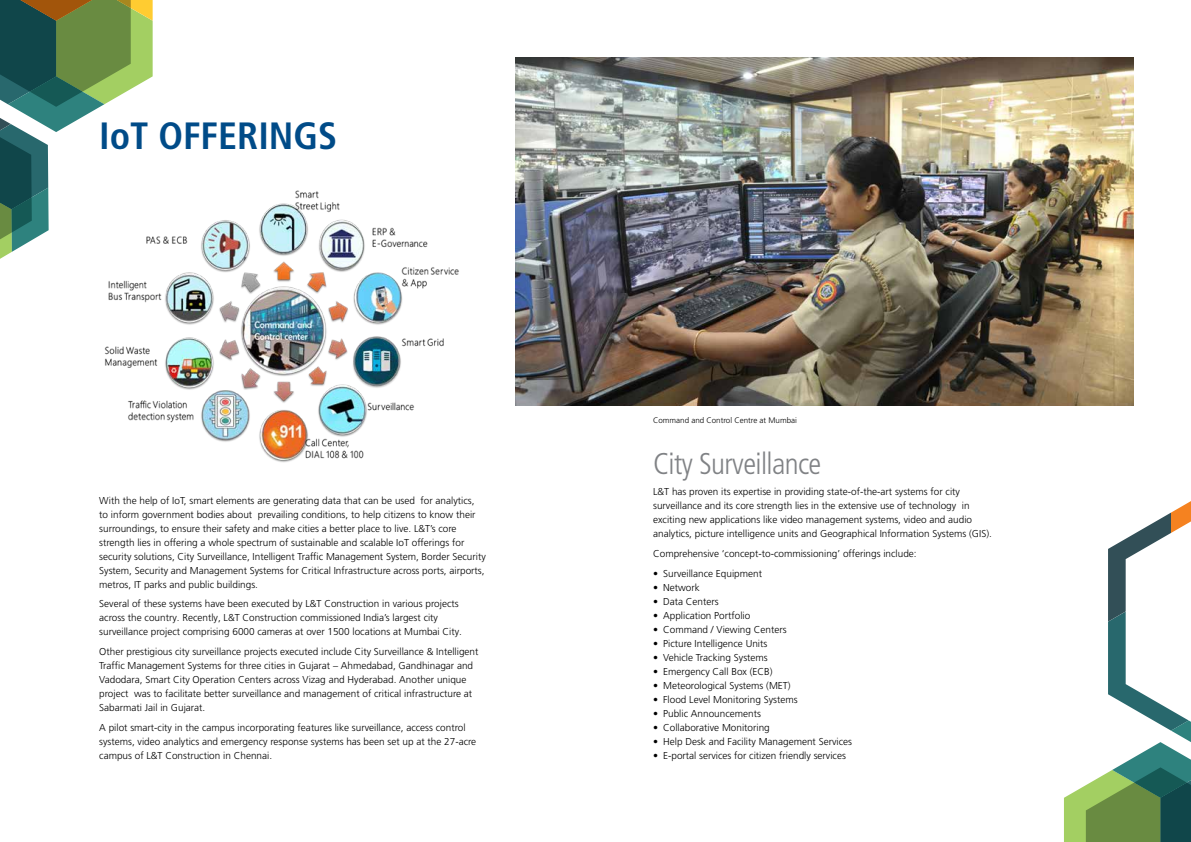
<style>
.page{position:relative;width:1191px;height:842px;background:#fff}
.page>*{position:absolute;margin:0;border:0;box-sizing:border-box;transform-origin:0 0}
.t1{font:700 condensed 38px "Frutiger LT Pro";color:#004b88}
.t2{font:300 condensed 30px "Frutiger LT Pro";letter-spacing:-.02em;color:#808285}
.t3{font:300 10px/14px "Frutiger LT Pro";color:#000}
.t4{font:300 8px "Frutiger LT Pro";color:#000}
</style>
<div class="page">
<svg style="left:0;top:0;width:153px;height:259px"></svg>
<svg style="left:1064px;top:501px;width:127px;height:341px"></svg>
<img style="left:99px;top:185px;width:360px;height:278px">
<img style="left:515px;top:58px;width:618px;height:348px">
<h1 class="t1" style="left:99px;top:113px;width:239px">IoT OFFERINGS</h1>
<p class="t3" style="left:99px;top:493px;width:388px">With the help of IoT, smart elements are generating data that can be used for analytics, to inform government bodies about prevailing conditions, to help citizens to know their surroundings, to ensure their safety and make cities a better place to live. L&amp;T’s core strength lies in offering a whole spectrum of sustainable and scalable IoT offerings for security solutions, City Surveillance, Intelligent Traffic Management System, Border Security System, Security and Management Systems for Critical Infrastructure across ports, airports, metros, IT parks and public buildings.</p>
<p class="t3" style="left:99px;top:597px;width:364px">Several of these systems have been executed by L&amp;T Construction in various projects across the country. Recently, L&amp;T Construction commissioned India’s largest city surveillance project comprising 6000 cameras at over 1500 locations at Mumbai City.</p>
<p class="t3" style="left:99px;top:645px;width:381px">Other prestigious city surveillance projects executed include City Surveillance &amp; Intelligent Traffic Management Systems for three cities in Gujarat – Ahmedabad, Gandhinagar and Vadodara, Smart City Operation Centers across Vizag and Hyderabad. Another unique project was to facilitate better surveillance and management of critical infrastructure at Sabarmati Jail in Gujarat.</p>
<p class="t3" style="left:99px;top:720px;width:378px">A pilot smart-city in the campus incorporating features like surveillance, access control systems, video analytics and emergency response systems has been set up at the 27-acre campus of L&amp;T Construction in Chennai.</p>
<p class="t4" style="left:653px;top:415px;width:145px">Command and Control Centre at Mumbai</p>
<h2 class="t2" style="left:653px;top:446px;width:170px">City Surveillance</h2>
<p class="t3" style="left:653px;top:485px;width:340px">L&amp;T has proven its expertise in providing state-of-the-art systems for city surveillance and its core strength lies in the extensive use of technology in exciting new applications like video management systems, video and audio analytics, picture intelligence units and Geographical Information Systems (GIS).</p>
<p class="t3" style="left:653px;top:547px;width:265px">Comprehensive ‘concept-to-commissioning’ offerings include:</p>
<p class="t3" style="left:653px;top:566px;width:110px">• Surveillance Equipment</p>
<p class="t3" style="left:653px;top:580px;width:48px">• Network</p>
<p class="t3" style="left:653px;top:594px;width:67px">• Data Centers</p>
<p class="t3" style="left:653px;top:608px;width:99px">• Application Portfolio</p>
<p class="t3" style="left:653px;top:622px;width:135px">• Command / Viewing Centers</p>
<p class="t3" style="left:653px;top:636px;width:116px">• Picture Intelligence Units</p>
<p class="t3" style="left:653px;top:650px;width:116px">• Vehicle Tracking Systems</p>
<p class="t3" style="left:653px;top:664px;width:121px">• Emergency Call Box (ECB)</p>
<p class="t3" style="left:653px;top:678px;width:139px">• Meteorological Systems (MET)</p>
<p class="t3" style="left:653px;top:692px;width:146px">• Flood Level Monitoring Systems</p>
<p class="t3" style="left:653px;top:706px;width:109px">• Public Announcements</p>
<p class="t3" style="left:653px;top:720px;width:118px">• Collaborative Monitoring</p>
<p class="t3" style="left:653px;top:734px;width:200px">• Help Desk and Facility Management Services</p>
<p class="t3" style="left:653px;top:748px;width:194px">• E-portal services for citizen friendly services</p>
</div>
